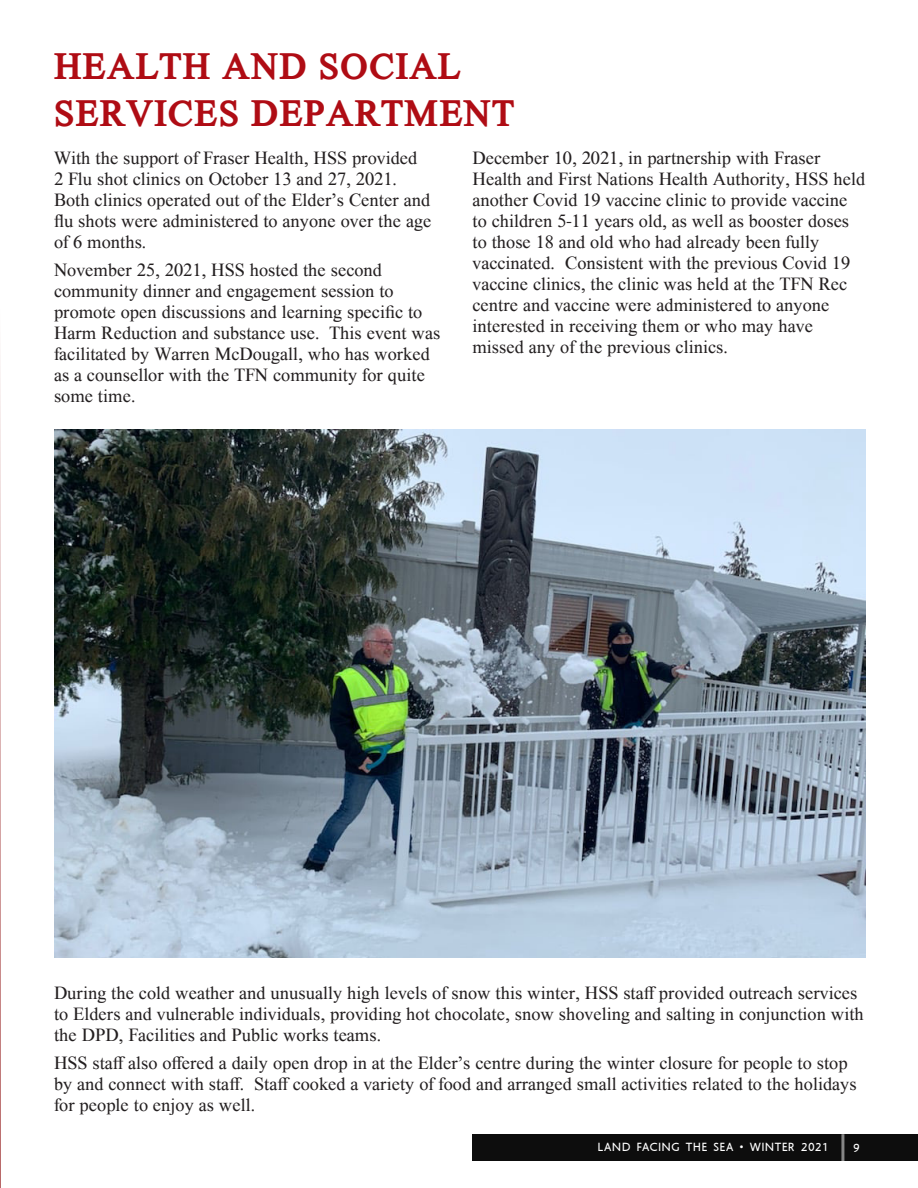
<style>
.page{position:relative;width:918px;height:1188px;background:#fff}
.page>*{position:absolute;margin:0;border:0;box-sizing:border-box;transform-origin:0 0}
.Red_Header{font:700 37.5px/46.5px "Aboriginal Serif";letter-spacing:.02em;color:#af0c14}
.Body_Paragraphs_Seri{font:18px/21px "Aboriginal Serif";color:#231f20}
.t1{font:12px "Aboriginal Sans";letter-spacing:.05em;color:#fff}
</style>
<div class="page">
<svg style="left:0;top:366px;width:1px;height:822px"></svg>
<div style="left:472px;top:1134px;width:446px;height:27px;background:#0d0d0d"></div>
<hr style="left:841px;top:1134px;width:3px;height:27px;background:#fff">
<img style="left:54px;top:430px;width:811px;height:528px">
<p class="Red_Header" style="left:54px;top:45px;width:462px">HEALTH AND SOCIAL<br>SERVICES DEPARTMENT</p>
<p class="Body_Paragraphs_Seri" style="left:54px;top:149px;width:379px">With the support of Fraser Health, HSS provided<br>2 Flu shot clinics on October 13 and 27, 2021.<br>Both clinics operated out of the Elder’s Center and flu shots were administered to anyone over the age of 6 months.</p>
<p class="Body_Paragraphs_Seri" style="left:54px;top:260px;width:388px">November 25, 2021, HSS hosted the second community dinner and engagement session to promote open discussions and learning specific to Harm Reduction and substance use. This event was facilitated by Warren McDougall, who has worked as a counsellor with the TFN community for quite some time.</p>
<p class="Body_Paragraphs_Seri" style="left:472px;top:149px;width:394px">December 10, 2021, in partnership with Fraser Health and First Nations Health Authority, HSS held another Covid 19 vaccine clinic to provide vaccine to children 5-11 years old, as well as booster doses to those 18 and old who had already been fully vaccinated. Consistent with the previous Covid 19 vaccine clinics, the clinic was held at the TFN Rec centre and vaccine were administered to anyone interested in receiving them or who may have missed any of the previous clinics.</p>
<p class="Body_Paragraphs_Seri" style="left:54px;top:983px;width:812px">During the cold weather and unusually high levels of snow this winter, HSS staff provided outreach services to Elders and vulnerable individuals, providing hot chocolate, snow shoveling and salting in conjunction with the DPD, Facilities and Public works teams.</p>
<p class="Body_Paragraphs_Seri" style="left:54px;top:1053px;width:804px">HSS staff also offered a daily open drop in at the Elder’s centre during the winter closure for people to stop by and connect with staff. Staff cooked a variety of food and arranged small activities related to the holidays for people to enjoy as well.</p>
<p class="t1" style="left:598px;top:1138px;width:232px">LAND FACING THE SEA • WINTER 2021</p>
<p class="t1" style="left:853px;top:1139px;width:8px">9</p>
</div>
